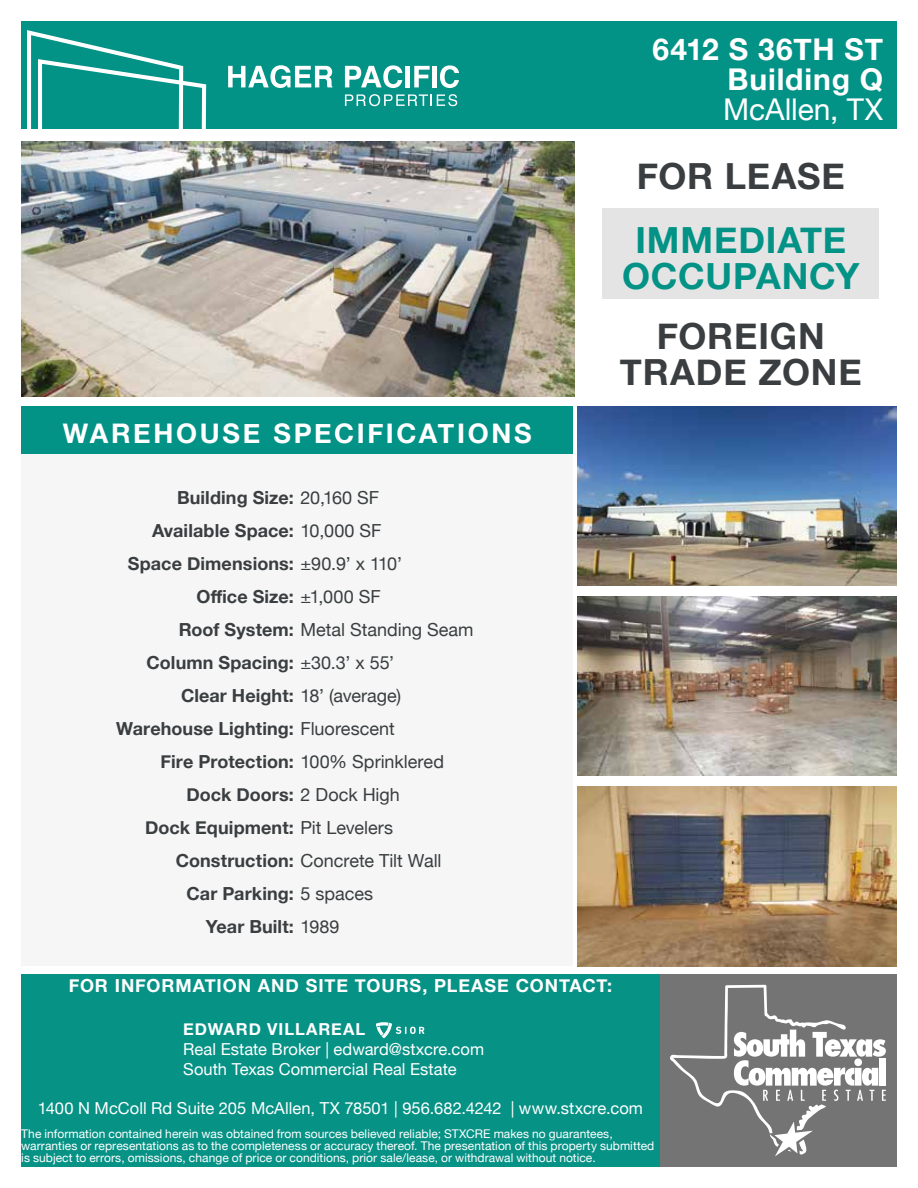
<style>
.page{position:relative;width:918px;height:1188px;background:#fff}
.page>*{position:absolute;margin:0;border:0;box-sizing:border-box;transform-origin:0 0}
.t1{font:700 36px/36px "Helvetica Neue";letter-spacing:.02em;color:#3a3e40;text-align:center}
.t2{font:700 36px/36px "Helvetica Neue";letter-spacing:.02em;color:#029286;text-align:center}
.t3{font:700 30px/30px "Helvetica Neue";letter-spacing:.03em;color:#fff;text-align:right}
.t4{font:30px "Helvetica Neue";letter-spacing:-.005em;color:#fff}
.t5{font:700 27px "Helvetica Neue";letter-spacing:.1em;color:#fff}
.t6{font:700 18px "Helvetica Neue";letter-spacing:.005em;color:#3a3e40}
.t7{font:18px "Helvetica Neue";color:#3a3e40}
.t8{font:700 18px "Helvetica Neue";letter-spacing:.05em;color:#fff}
.t9{font:16.5px/19.8px "Helvetica Neue";color:#fff}
.t10{font:700 16.5px "Helvetica Neue";letter-spacing:.06em;color:#fff}
.t11{font:12px/12px "Helvetica Neue";letter-spacing:.005em;color:#fff}
.s1{font-weight:400}
.s2{font-weight:700}
</style>
<div class="page">
<div style="left:21px;top:21px;width:876px;height:108px;background:#029286"></div>
<svg style="left:228px;top:65px;width:105px;height:23px"></svg>
<svg style="left:345px;top:65px;width:57px;height:23px"></svg>
<hr style="left:406px;top:66px;width:4px;height:21px;background:#fff">
<svg style="left:414px;top:66px;width:16px;height:21px"></svg>
<div style="left:432px;top:66px;width:5px;height:21px;background:#fff"></div>
<svg style="left:440px;top:65px;width:19px;height:23px"></svg>
<svg style="left:345px;top:94px;width:112px;height:12px"></svg>
<svg style="left:27px;top:30px;width:179px;height:99px"></svg>
<div style="left:659px;top:974px;width:238px;height:193px;background:#747475"></div>
<svg style="left:670px;top:985px;width:216px;height:171px"></svg>
<div style="left:21px;top:974px;width:639px;height:193px;background:#079286"></div>
<svg style="left:376px;top:1022px;width:48px;height:16px"></svg>
<img style="left:21px;top:141px;width:553px;height:255px">
<img style="left:577px;top:406px;width:320px;height:179px">
<img style="left:577px;top:597px;width:320px;height:179px">
<img style="left:577px;top:787px;width:320px;height:179px">
<div style="left:21px;top:453px;width:552px;height:513px;background:#f6f6f6"></div>
<div style="left:21px;top:406px;width:552px;height:47px;background:#029286"></div>
<div style="left:603px;top:208px;width:276px;height:90px;background:#e5e4e4"></div>
<h2 class="t3" style="left:652px;top:35px;width:232px">6412 S 36TH ST<br>Building Q</h2>
<h2 class="t4" style="left:723px;top:88px;width:161px">McAllen, TX</h2>
<h3 class="t5" style="left:63px;top:412px;width:471px">WAREHOUSE SPECIFICATIONS</h3>
<h3 class="t6" style="left:177px;top:483px;width:204px">Building Size: <span class="s1">20,160 SF</span></h3>
<h3 class="t6" style="left:152px;top:516px;width:231px">Available Space: <span class="s1">10,000 SF</span></h3>
<h3 class="t6" style="left:128px;top:549px;width:276px">Space Dimensions: <span class="s1">±90.9’ x 110’</span></h3>
<h3 class="t6" style="left:196px;top:582px;width:186px">Office Size: <span class="s1">±1,000 SF</span></h3>
<h3 class="t7" style="left:179px;top:616px;width:296px"><span class="s2">Roof System:</span> Metal Standing Seam</h3>
<h3 class="t6" style="left:147px;top:648px;width:249px">Column Spacing: <span class="s1">±30.3’ x 55’</span></h3>
<h3 class="t6" style="left:181px;top:681px;width:222px">Clear Height: <span class="s1">18’ (average)</span></h3>
<h3 class="t6" style="left:116px;top:714px;width:280px">Warehouse Lighting: <span class="s1">Fluorescent</span></h3>
<h3 class="t6" style="left:161px;top:747px;width:285px">Fire Protection: <span class="s1">100% Sprinklered</span></h3>
<h3 class="t6" style="left:186px;top:780px;width:215px">Dock Doors: <span class="s1">2 Dock High</span></h3>
<h3 class="t6" style="left:145px;top:813px;width:249px">Dock Equipment: <span class="s1">Pit Levelers</span></h3>
<h3 class="t7" style="left:176px;top:847px;width:267px"><span class="s2">Construction:</span> Concrete Tilt Wall</h3>
<h3 class="t6" style="left:187px;top:879px;width:188px">Car Parking: <span class="s1">5 spaces</span></h3>
<h3 class="t6" style="left:206px;top:912px;width:135px">Year Built: <span class="s1">1989</span></h3>
<h1 class="t1" style="left:637px;top:159px;width:210px">FOR LEASE</h1>
<h1 class="t2" style="left:622px;top:223px;width:239px">IMMEDIATE<br>OCCUPANCY</h1>
<h1 class="t1" style="left:620px;top:319px;width:243px">FOREIGN<br>TRADE ZONE</h1>
<h3 class="t8" style="left:69px;top:971px;width:545px">FOR INFORMATION AND SITE TOURS, PLEASE CONTACT:</h3>
<h3 class="t10" style="left:183px;top:1016px;width:184px">EDWARD VILLAREAL</h3>
<h3 class="t9" style="left:183px;top:1040px;width:302px">Real Estate Broker | edward@stxcre.com<br>South Texas Commercial Real Estate</h3>
<h3 class="t9" style="left:38px;top:1100px;width:607px">1400 N McColl Rd Suite 205 McAllen, TX 78501 | 956.682.4242 | www.stxcre.com</h3>
<p class="t11" style="left:21px;top:1129px;width:635px">The information contained herein was obtained from sources believed reliable; STXCRE makes no guarantees, warranties or representations as to the completeness or accuracy thereof. The presentation of this property submitted is subject to errors, omissions, change of price or conditions, prior sale/lease, or withdrawal without notice.</p>
</div>
